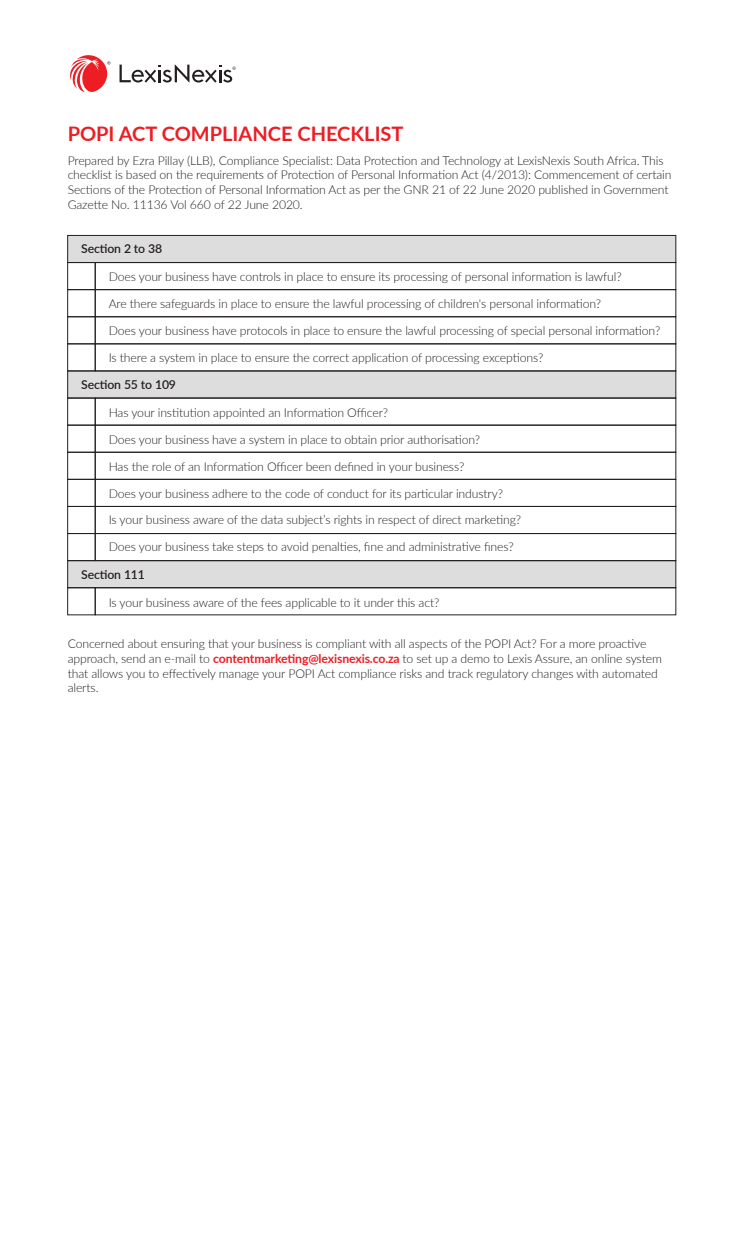
<style>
.page{position:relative;width:745px;height:1236px;background:#fff}
.page>*{position:absolute;margin:0;border:0;box-sizing:border-box;transform-origin:0 0}
.t1{font:700 20px "Lato";color:#ed1d24}
.t2{font:300 12.25px/26.9px "Lato";letter-spacing:-.01em;color:#231f20}
.t3{font:600 12.25px "Lato";letter-spacing:-.01em;color:#231f20}
.s1{font-weight:700;color:#ed1d24}
</style>
<div class="page">
<svg style="left:119px;top:65px;width:116px;height:18px"></svg>
<svg style="left:70px;top:55px;width:40px;height:37px"></svg>
<div style="left:68px;top:235px;width:607px;height:28px;background:#dedddd"></div>
<div style="left:67px;top:235px;width:608px;height:28px;border:1px solid #231f20"></div>
<div style="left:67px;top:262px;width:28px;height:28px;border:1px solid #231f20"></div>
<div style="left:67px;top:289px;width:28px;height:28px;border:1px solid #231f20"></div>
<div style="left:67px;top:317px;width:28px;height:27px;border:1px solid #231f20"></div>
<div style="left:95px;top:262px;width:580px;height:28px;border:1px solid #231f20"></div>
<div style="left:95px;top:289px;width:580px;height:28px;border:1px solid #231f20"></div>
<div style="left:95px;top:317px;width:580px;height:27px;border:1px solid #231f20"></div>
<div style="left:67px;top:344px;width:28px;height:27px;border:1px solid #231f20"></div>
<div style="left:95px;top:344px;width:580px;height:27px;border:1px solid #231f20"></div>
<div style="left:68px;top:561px;width:607px;height:27px;background:#dedddd"></div>
<div style="left:67px;top:587px;width:28px;height:28px;border:1px solid #231f20"></div>
<div style="left:95px;top:587px;width:580px;height:28px;border:1px solid #231f20"></div>
<div style="left:68px;top:371px;width:607px;height:27px;background:#dedddd"></div>
<div style="left:67px;top:371px;width:608px;height:27px;border:1px solid #231f20"></div>
<div style="left:67px;top:398px;width:28px;height:27px;border:1px solid #231f20"></div>
<div style="left:67px;top:425px;width:28px;height:27px;border:1px solid #231f20"></div>
<div style="left:67px;top:452px;width:28px;height:27px;border:1px solid #231f20"></div>
<div style="left:95px;top:398px;width:580px;height:27px;border:1px solid #231f20"></div>
<div style="left:95px;top:425px;width:580px;height:27px;border:1px solid #231f20"></div>
<div style="left:95px;top:452px;width:580px;height:27px;border:1px solid #231f20"></div>
<div style="left:67px;top:479px;width:28px;height:28px;border:1px solid #231f20"></div>
<div style="left:67px;top:506px;width:28px;height:28px;border:1px solid #231f20"></div>
<div style="left:67px;top:533px;width:28px;height:28px;border:1px solid #231f20"></div>
<div style="left:95px;top:479px;width:580px;height:28px;border:1px solid #231f20"></div>
<div style="left:95px;top:506px;width:580px;height:28px;border:1px solid #231f20"></div>
<div style="left:95px;top:533px;width:580px;height:28px;border:1px solid #231f20"></div>
<h1 class="t1" style="left:68px;top:119px;width:337px">POPI ACT COMPLIANCE CHECKLIST</h1>
<p class="t2" style="left:68px;top:152px;width:605px;line-height:14.6px">Prepared by Ezra Pillay (LLB), Compliance Specialist: Data Protection and Technology at LexisNexis South Africa. This checklist is based on the requirements of Protection of Personal Information Act (4/2013): Commencement of certain Sections of the Protection of Personal Information Act as per the GNR 21 of 22 June 2020 published in Government Gazette No. 11136 Vol 660 of 22 June 2020.</p>
<p class="t3" style="left:81px;top:240px;width:82px">Section 2 to 38</p>
<p class="t2" style="left:109px;top:263px;width:552px">Does your business have controls in place to ensure its processing of personal information is lawful?<br>Are there safeguards in place to ensure the lawful processing of children's personal information?<br>Does your business have protocols in place to ensure the lawful processing of special personal information?<br>Is there a system in place to ensure the correct application of processing exceptions?</p>
<p class="t3" style="left:81px;top:375px;width:96px">Section 55 to 109</p>
<p class="t2" style="left:109px;top:399px;width:413px">Has your institution appointed an Information Officer?<br>Does your business have a system in place to obtain prior authorisation?<br>Has the role of an Information Officer been defined in your business?<br>Does your business adhere to the code of conduct for its particular industry?<br>Is your business aware of the data subject’s rights in respect of direct marketing?<br>Does your business take steps to avoid penalties, fine and administrative fines?</p>
<p class="t3" style="left:81px;top:565px;width:65px">Section 111</p>
<p class="t2" style="left:109px;top:588px;width:332px">Is your business aware of the fees applicable to it under this act?</p>
<p class="t2" style="left:68px;top:636px;width:595px;line-height:14.6px">Concerned about ensuring that your business is compliant with all aspects of the POPI Act? For a more proactive approach, send an e-mail to <span class="s1">contentmarketing@lexisnexis.co.za</span> to set up a demo to Lexis Assure, an online system that allows you to effectively manage your POPI Act compliance risks and track regulatory changes with automated alerts.</p>
</div>
